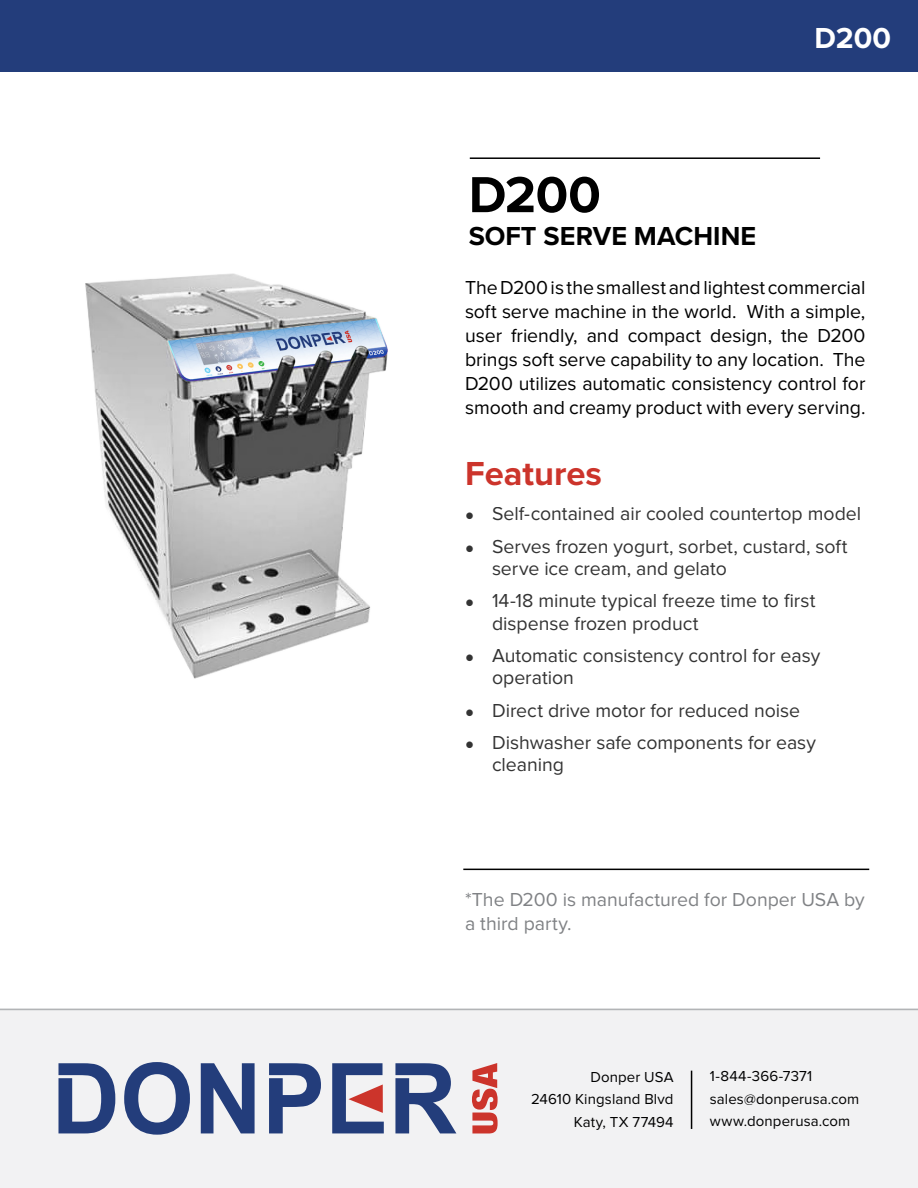
<style>
.page{position:relative;width:918px;height:1188px;background:#fff}
.page>*{position:absolute;margin:0;border:0;box-sizing:border-box;transform-origin:0 0}
.TradeGothic_4{font:700 52.5px "Proxima Nova";color:#000}
.Tab_Heading{font:700 34.5px "Proxima Nova";color:#cc342b}
.TradeGothic_3{font:700 30px "Proxima Nova";color:#fff}
.TradeGothic_4-2{font:700 27px "Proxima Nova";color:#000}
.t1{font:19.5px/24px "Proxima Nova";color:#000}
.t2{font:19.5px/24px "Proxima Nova";color:#808285}
.TradeGothic_2{font:15px "Proxima Nova";letter-spacing:.01em;color:#000}
.s1{font-family:"Trebuchet MS";font-size:15px}
</style>
<div class="page">
<hr style="left:470px;top:157px;width:350px;height:2px;background:#000">
<div style="left:0;top:0;width:918px;height:72px;background:#233d7b"></div>
<div style="left:0;top:1009px;width:918px;height:179px;background:#f2f2f3"></div>
<svg style="left:124px;top:1062px;width:66px;height:73px"></svg>
<svg style="left:201px;top:1063px;width:54px;height:70px"></svg>
<svg style="left:332px;top:1063px;width:52px;height:70px"></svg>
<svg style="left:269px;top:1063px;width:52px;height:70px"></svg>
<svg style="left:58px;top:1063px;width:57px;height:70px"></svg>
<svg style="left:395px;top:1063px;width:61px;height:70px"></svg>
<svg style="left:472px;top:1063px;width:26px;height:70px"></svg>
<hr style="left:691px;top:1071px;width:1px;height:58px;background:#000">
<hr style="left:0;top:1009px;width:918px;height:1px;background:#b2b4b6">
<hr style="left:463px;top:869px;width:406px;height:1px;background:#000">
<img style="left:85px;top:273px;width:303px;height:406px">
<p class="TradeGothic_4" style="left:469px;top:163px;width:134px">D200</p>
<p class="TradeGothic_4-2" style="left:469px;top:219px;width:289px">SOFT SERVE MACHINE</p>
<p class="TradeGothic_3" style="left:814px;top:20px;width:78px">D200</p>
<p class="t1" style="left:465px;top:276px;width:402px;text-align:justify">The D200 is the smallest and lightest commercial soft serve machine in the world. With a simple, user friendly, and compact design, the D200 brings soft serve capability to any location. The D200 utilizes automatic consistency control for smooth and creamy product with every serving.</p>
<p class="Tab_Heading" style="left:465px;top:452px;width:139px">Features</p>
<p class="t1" style="left:465px;top:502px;width:398px"><span class="s1">●</span> Self-contained air cooled countertop model</p>
<p class="t1" style="left:492px;top:535px;width:357px;line-height:22.5px;text-indent:-27px"><span class="s1">●</span> Serves frozen yogurt, sorbet, custard, soft serve ice cream, and gelato</p>
<p class="t1" style="left:492px;top:590px;width:325px;line-height:22.5px;text-indent:-27px"><span class="s1">●</span> 14-18 minute typical freeze time to first dispense frozen product</p>
<p class="t1" style="left:492px;top:645px;width:330px;line-height:22.5px;text-indent:-27px"><span class="s1">●</span> Automatic consistency control for easy operation</p>
<p class="t1" style="left:465px;top:698px;width:337px"><span class="s1">●</span> Direct drive motor for reduced noise</p>
<p class="t1" style="left:492px;top:731px;width:326px;line-height:22.5px;text-indent:-27px"><span class="s1">●</span> Dishwasher safe components for easy cleaning</p>
<p class="t2" style="left:465px;top:888px;width:401px">*The D200 is manufactured for Donper USA by a third party.</p>
<p class="TradeGothic_2" style="left:590px;top:1068px;width:85px">Donper USA</p>
<p class="TradeGothic_2" style="left:531px;top:1091px;width:144px">24610 Kingsland Blvd</p>
<p class="TradeGothic_2" style="left:574px;top:1113px;width:101px">Katy, TX 77494</p>
<p class="TradeGothic_2" style="left:710px;top:1068px;width:104px">1-844-366-7371</p>
<p class="TradeGothic_2" style="left:710px;top:1090px;width:151px">sales@donperusa.com</p>
<p class="TradeGothic_2" style="left:710px;top:1113px;width:142px">www.donperusa.com</p>
</div>
